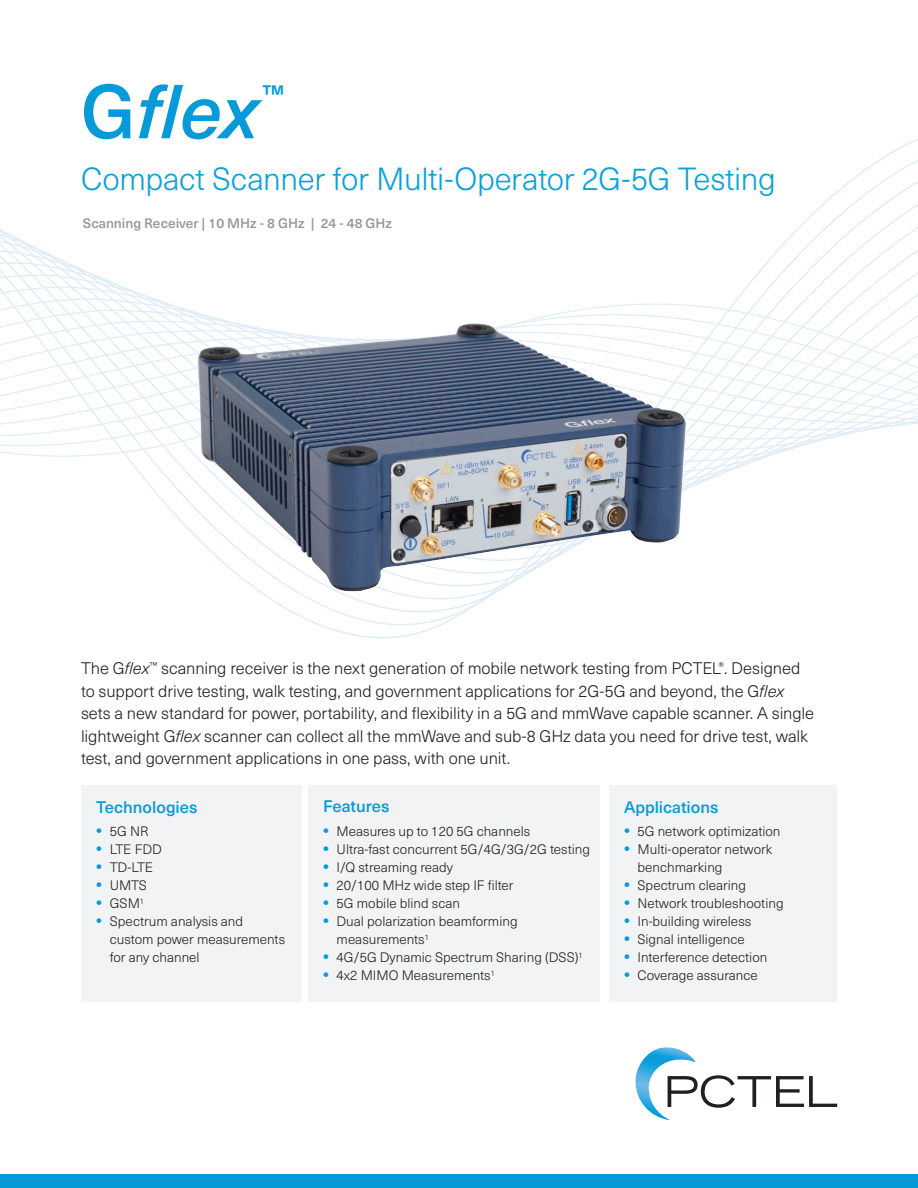
<style>
.page{position:relative;width:918px;height:1188px;background:#fff}
.page>*{position:absolute;margin:0;border:0;box-sizing:border-box;transform-origin:0 0}
.t1{font:italic 500 75px "Neue Haas Unica W1 G";color:#069ad9}
.t2{font:300 31.5px "Neue Haas Unica W1 G";letter-spacing:-.01em;color:#0ba1dc}
.t3{font:500 26.25px "Neue Haas Unica W1 G";color:#069ad9}
.t4{font:300 16.5px/22.5px "Neue Haas Unica W1 G";letter-spacing:-.005em;color:#231f20}
.Bullet_list{font:500 16.5px "Neue Haas Unica W1 G";color:#069ad9}
.t5{font:300 13.5px/18px "Neue Haas Unica W1 G";color:#231f20}
.t6{font:500 13.5px "Neue Haas Unica W1 G";color:#929799}
.s1{font-style:normal}
.s2{font-style:italic}
.s3{font-weight:800;font-size:15px;color:#069ad9}
</style>
<div class="page">
<svg style="left:0;top:138px;width:918px;height:501px"></svg>
<div style="left:609px;top:786px;width:228px;height:216px;background:#f2f3f4"></div>
<div style="left:308px;top:786px;width:292px;height:216px;background:#f2f3f4"></div>
<div style="left:81px;top:786px;width:220px;height:216px;background:#f2f3f4"></div>
<img style="left:193px;top:323px;width:499px;height:268px">
<div style="left:0;top:1174px;width:918px;height:14px;background:#069ad9"></div>
<svg style="left:635px;top:1047px;width:202px;height:73px"></svg>
<p class="t1" style="left:81px;top:55px;width:179px"><span class="s1">G</span>flex</p>
<p class="t3" style="left:263px;top:75px;width:23px">™</p>
<p class="t2" style="left:81px;top:156px;width:696px">Compact Scanner for Multi-Operator 2G-5G Testing</p>
<p class="t6" style="left:83px;top:213px;width:311px">Scanning Receiver | 10 MHz - 8 GHz | 24 - 48 GHz</p>
<p class="t4" style="left:81px;top:656px;width:735px">The G<span class="s2">flex</span><sup>™</sup> scanning receiver is the next generation of mobile network testing from PCTEL<sup>®</sup>. Designed to support drive testing, walk testing, and government applications for 2G-5G and beyond, the G<span class="s2">flex </span>sets a new standard for power, portability, and flexibility in a 5G and mmWave capable scanner. A single lightweight G<span class="s2">flex</span> scanner can collect all the mmWave and sub-8 GHz data you need for drive test, walk test, and government applications in one pass, with one unit.</p>
<p class="Bullet_list" style="left:323px;top:794px;width:68px">Features</p>
<p class="Bullet_list" style="left:96px;top:795px;width:103px">Technologies</p>
<p class="Bullet_list" style="left:624px;top:795px;width:96px">Applications</p>
<p class="t5" style="left:96px;top:822px;width:54px"><span class="s3">•</span> 5G NR</p>
<p class="t5" style="left:96px;top:840px;width:67px"><span class="s3">•</span> LTE FDD</p>
<p class="t5" style="left:96px;top:858px;width:58px"><span class="s3">•</span> TD-LTE</p>
<p class="t5" style="left:96px;top:876px;width:52px"><span class="s3">•</span> UMTS</p>
<p class="t5" style="left:96px;top:894px;width:49px"><span class="s3">•</span> GSM<sup>1</sup></p>
<p class="t5" style="left:110px;top:912px;width:177px;text-indent:-14px"><span class="s3">•</span> Spectrum analysis and custom power measurements for any channel</p>
<p class="t5" style="left:323px;top:822px;width:209px"><span class="s3">•</span> Measures up to 120 5G channels</p>
<p class="t5" style="left:323px;top:840px;width:269px"><span class="s3">•</span> Ultra-fast concurrent 5G/4G/3G/2G testing</p>
<p class="t5" style="left:323px;top:858px;width:131px"><span class="s3">•</span> I/Q streaming ready</p>
<p class="t5" style="left:323px;top:876px;width:192px"><span class="s3">•</span> 20/100 MHz wide step IF filter</p>
<p class="t5" style="left:323px;top:894px;width:139px"><span class="s3">•</span> 5G mobile blind scan</p>
<p class="t5" style="left:337px;top:912px;width:183px;text-indent:-14px"><span class="s3">•</span> Dual polarization beamforming measurements<sup>1</sup></p>
<p class="t5" style="left:323px;top:948px;width:261px"><span class="s3">•</span> 4G/5G Dynamic Spectrum Sharing (DSS)<sup>1</sup></p>
<p class="t5" style="left:323px;top:966px;width:173px"><span class="s3">•</span> 4x2 MIMO Measurements<sup>1</sup></p>
<p class="t5" style="left:624px;top:822px;width:158px"><span class="s3">•</span> 5G network optimization</p>
<p class="t5" style="left:638px;top:840px;width:136px;text-indent:-14px"><span class="s3">•</span> Multi-operator network benchmarking</p>
<p class="t5" style="left:624px;top:876px;width:124px"><span class="s3">•</span> Spectrum clearing</p>
<p class="t5" style="left:624px;top:894px;width:161px"><span class="s3">•</span> Network troubleshooting</p>
<p class="t5" style="left:624px;top:912px;width:129px"><span class="s3">•</span> In-building wireless</p>
<p class="t5" style="left:624px;top:930px;width:122px"><span class="s3">•</span> Signal intelligence</p>
<p class="t5" style="left:624px;top:948px;width:145px"><span class="s3">•</span> Interference detection</p>
<p class="t5" style="left:624px;top:966px;width:135px"><span class="s3">•</span> Coverage assurance</p>
</div>
